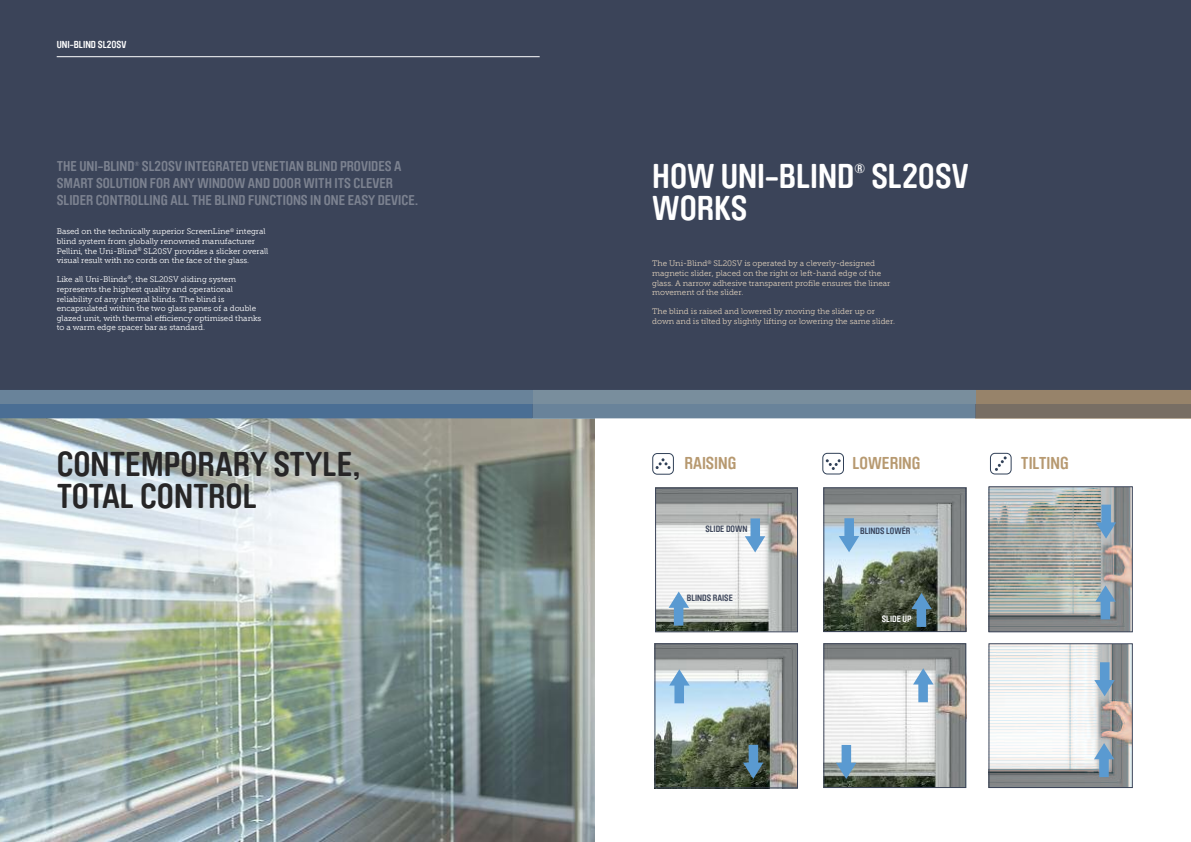
<style>
.page{position:relative;width:1191px;height:842px;background:#fff}
.page>*{position:absolute;margin:0;border:0;box-sizing:border-box;transform-origin:0 0}
.t1{font:700 34px/32px "Brauer Neue";color:#272627}
.t2{font:700 34px "Brauer Neue";color:#fff}
.t3{font:700 17px "Brauer Neue";color:#b79970}
.t4{font:700 14px/16.8px "Brauer Neue";color:#7c8290}
.t5{font:700 13px "Brauer Neue";color:#fff}
.t6{font:700 10px "Brauer Neue";color:#fff}
.t7{font:700 9px "Brauer Neue";color:#3b4459}
.t8{font:700 9px "Brauer Neue";color:#fff}
.t9{font:8px/9.6px "Museo Slab 300";color:#fff}
.t10{font:8px/9.6px "Museo Slab 300";color:#ddceba}
.t11{font:700 6.1px "Brauer Neue";color:#7c8290}
</style>
<div class="page">
<div style="left:0;top:0;width:1191px;height:418px;background:#3b4459"></div>
<hr style="left:57px;top:56px;width:482px;height:1px;background:#fff">
<img style="left:0;top:418px;width:595px;height:424px">
<img style="left:657px;top:490px;width:138px;height:140px">
<div style="left:655px;top:488px;width:142px;height:144px;border:1px solid #3b4459"></div>
<img style="left:825px;top:490px;width:139px;height:140px">
<div style="left:823px;top:488px;width:143px;height:144px;border:1px solid #3b4459"></div>
<img style="left:825px;top:645px;width:139px;height:141px">
<div style="left:823px;top:643px;width:143px;height:145px;border:1px solid #3b4459"></div>
<img style="left:656px;top:645px;width:139px;height:141px">
<div style="left:654px;top:643px;width:143px;height:145px;border:1px solid #3b4459"></div>
<img style="left:990px;top:488px;width:140px;height:142px">
<img style="left:990px;top:645px;width:140px;height:141px">
<div style="left:652px;top:453px;width:22px;height:22px;border:1px solid #314158;border-radius:5px"></div>
<svg style="left:655px;top:458px;width:15px;height:11px"></svg>
<div style="left:822px;top:453px;width:22px;height:21px;border:1px solid #314158;border-radius:5px"></div>
<svg style="left:825px;top:459px;width:15px;height:11px"></svg>
<div style="left:990px;top:453px;width:21px;height:21px;border:1px solid #314158;border-radius:5px"></div>
<svg style="left:995px;top:456px;width:11px;height:15px"></svg>
<div style="left:988px;top:486px;width:144px;height:146px;border:1px solid #3b4459"></div>
<div style="left:988px;top:643px;width:144px;height:145px;border:1px solid #3b4459"></div>
<svg style="left:0;top:390px;width:1191px;height:28px;background:#677889"></svg>
<img style="left:533px;top:418px;width:62px;height:1px">
<div style="left:0;top:390px;width:533px;height:13px;background:#69839a"></div>
<div style="left:533px;top:390px;width:442px;height:13px;background:#798e9d"></div>
<svg style="left:745px;top:518px;width:20px;height:34px"></svg>
<svg style="left:743px;top:745px;width:20px;height:34px"></svg>
<svg style="left:668px;top:591px;width:21px;height:35px"></svg>
<svg style="left:669px;top:669px;width:20px;height:34px"></svg>
<svg style="left:838px;top:518px;width:21px;height:34px"></svg>
<svg style="left:1095px;top:505px;width:21px;height:34px"></svg>
<svg style="left:836px;top:745px;width:20px;height:34px"></svg>
<svg style="left:911px;top:593px;width:20px;height:34px"></svg>
<svg style="left:1095px;top:585px;width:20px;height:34px"></svg>
<svg style="left:1094px;top:662px;width:20px;height:34px"></svg>
<svg style="left:1094px;top:743px;width:20px;height:34px"></svg>
<svg style="left:913px;top:668px;width:20px;height:34px"></svg>
<p class="t6" style="left:57px;top:41px;width:71px">UNI-BLIND SL20SV</p>
<p class="t11" style="left:134px;top:161px;width:7px">®</p>
<h3 class="t4" style="left:57px;top:159px;width:363px">THE UNI-BLIND SL20SV INTEGRATED VENETIAN BLIND PROVIDES A<br>SMART SOLUTION FOR ANY WINDOW AND DOOR WITH ITS CLEVER<br>SLIDER CONTROLLING ALL THE BLIND FUNCTIONS IN ONE EASY DEVICE.</h3>
<p class="t9" style="left:57px;top:227px;width:213px">Based on the technically superior ScreenLine<sup>®</sup> integral blind system from globally renowned manufacturer Pellini, the Uni-Blind<sup>®</sup> SL20SV provides a slicker overall visual result with no cords on the face of the glass.</p>
<p class="t9" style="left:57px;top:275px;width:206px">Like all Uni-Blinds<sup>®</sup>, the SL20SV sliding system represents the highest quality and operational reliability of any integral blinds. The blind is encapsulated within the two glass panes of a double glazed unit, with thermal efficiency optimised thanks to a warm edge spacer bar as standard.</p>
<h1 class="t2" style="left:652px;top:164px;width:204px">HOW UNI-BLIND</h1>
<h3 class="t5" style="left:854px;top:163px;width:12px">®</h3>
<h1 class="t2" style="left:871px;top:164px;width:99px">SL20SV</h1>
<h1 class="t2" style="left:652px;top:196px;width:97px">WORKS</h1>
<p class="t10" style="left:652px;top:259px;width:240px">The Uni-Blind<sup>®</sup> SL20SV is operated by a cleverly-designed magnetic slider, placed on the right or left-hand edge of the glass. A narrow adhesive transparent profile ensures the linear movement of the slider.</p>
<p class="t10" style="left:652px;top:307px;width:244px">The blind is raised and lowered by moving the slider up or down and is tilted by slightly lifting or lowering the same slider.</p>
<h1 class="t1" style="left:57px;top:451px;width:306px">CONTEMPORARY STYLE,<br>TOTAL CONTROL</h1>
<h2 class="t3" style="left:684px;top:457px;width:54px">RAISING</h2>
<h2 class="t3" style="left:852px;top:457px;width:69px">LOWERING</h2>
<h2 class="t3" style="left:1020px;top:457px;width:49px">TILTING</h2>
<p class="t7" style="left:705px;top:526px;width:43px">SLIDE DOWN</p>
<p class="t7" style="left:860px;top:527px;width:52px">BLINDS LOWER</p>
<p class="t7" style="left:687px;top:594px;width:47px">BLINDS RAISE</p>
<p class="t8" style="left:882px;top:615px;width:31px">SLIDE UP</p>
</div>
